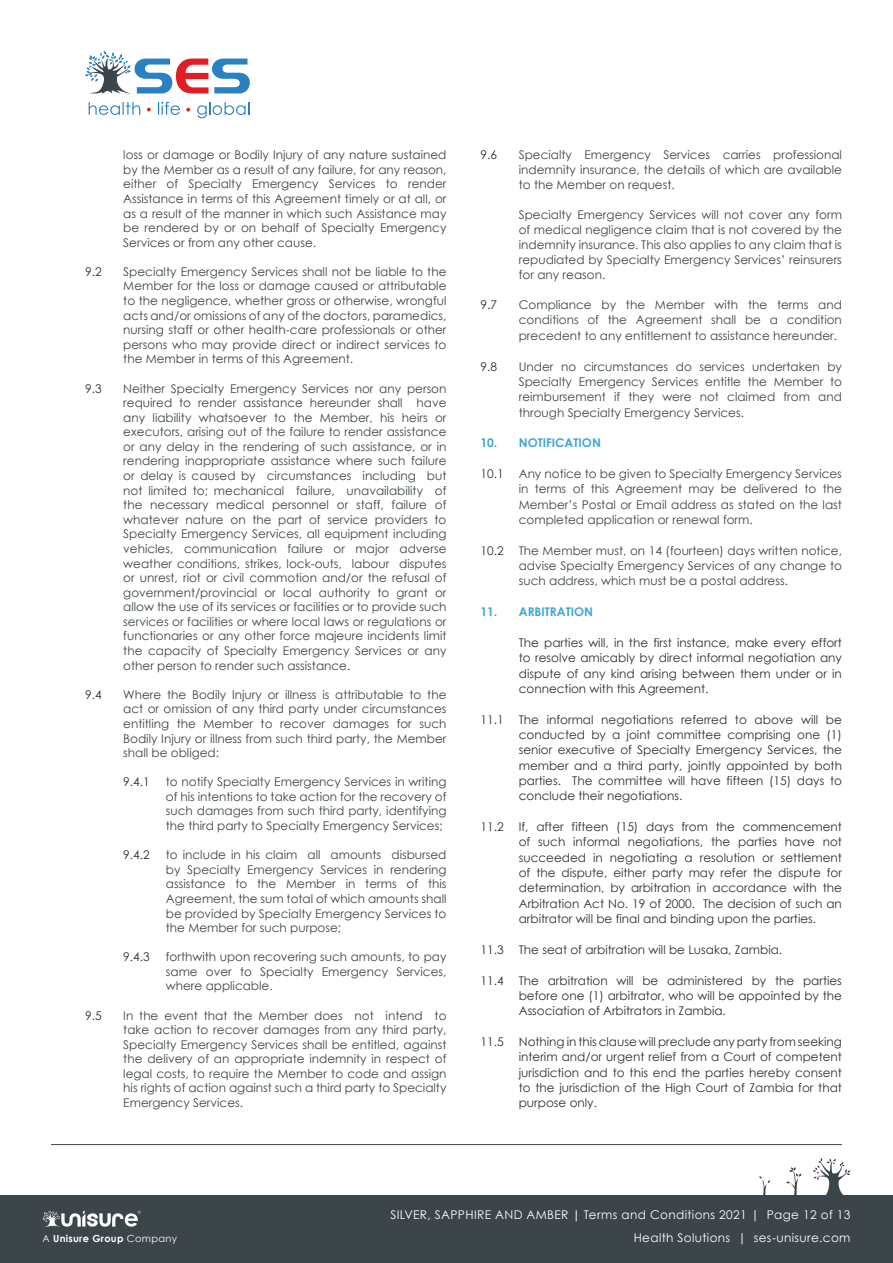
<style>
.page{position:relative;width:893px;height:1263px;background:#fff}
.page>*{position:absolute;margin:0;border:0;box-sizing:border-box;transform-origin:0 0}
.t1{font:12px/14.5px "Century Gothic";color:#3c4549;text-align:justify}
.t2{font:12px/15.3px "Century Gothic";color:#293135;text-align:justify}
.t3{font:12px "Century Gothic";letter-spacing:.03em;color:#fff}
.t4{font:700 12px "Century Gothic";color:#3fa6d7}
.t5{font:700 9.75px "Century Gothic";letter-spacing:.03em;color:#fff}
.s1{color:#293135}
.s2{font-weight:700}
.s3{font-weight:400}
</style>
<div class="page">
<div style="left:0;top:1195px;width:893px;height:68px;background:#3c4549"></div>
<svg style="left:759px;top:1176px;width:11px;height:19px"></svg>
<svg style="left:786px;top:1167px;width:16px;height:28px"></svg>
<svg style="left:813px;top:1158px;width:37px;height:37px"></svg>
<svg style="left:43px;top:1210px;width:98px;height:17px"></svg>
<svg style="left:89px;top:102px;width:51px;height:13px"></svg>
<svg style="left:147px;top:108px;width:4px;height:3px"></svg>
<svg style="left:158px;top:102px;width:22px;height:13px"></svg>
<svg style="left:186px;top:108px;width:4px;height:4px"></svg>
<svg style="left:197px;top:102px;width:52px;height:16px"></svg>
<svg style="left:85px;top:51px;width:165px;height:43px"></svg>
<hr style="left:51px;top:1144px;width:791px;height:1px;background:#3c4549">
<p class="t1" style="left:123px;top:147px;width:325px">loss or damage or Bodily Injury of any nature sustained by the Member as a result of any failure, for any reason, either of Specialty Emergency Services to render Assistance in terms of this Agreement timely or at all, or as a result of the manner in which such Assistance may be rendered by or on behalf of Specialty Emergency Services or from any other cause.</p>
<p class="t2" style="left:85px;top:264px;width:18px">9.2</p>
<p class="t1" style="left:123px;top:264px;width:325px">Specialty Emergency Services shall not be liable to the Member for the loss or damage caused or attributable to the negligence, whether gross or otherwise, wrongful acts and/or omissions of any of the doctors, paramedics, nursing staff or other health-care professionals or other persons who may provide direct or indirect services to the Member in terms of this Agreement.</p>
<p class="t2" style="left:85px;top:380px;width:18px">9.3</p>
<p class="t1" style="left:123px;top:381px;width:325px">Neither Specialty Emergency Services nor any person required to render assistance hereunder shall have any liability whatsoever to the Member, his heirs or executors, arising out of the failure to render assistance or any delay in the rendering of such assistance, or in rendering inappropriate assistance where such failure or delay is caused by circumstances including but not limited to; mechanical failure, unavailability of the necessary medical personnel or staff, failure of whatever nature on the part of service providers to Specialty Emergency Services, all equipment including vehicles, communication failure or major adverse weather conditions, strikes, lock-outs, labour disputes or unrest, riot or civil commotion and/or the refusal of government/provincial or local authority to grant or allow the use of its services or facilities or to provide such services or facilities or where local laws or regulations or functionaries or any other force majeure incidents limit the capacity of Specialty Emergency Services or any other person to render such assistance.</p>
<p class="t2" style="left:85px;top:687px;width:18px">9.4</p>
<p class="t1" style="left:123px;top:687px;width:325px">Where the Bodily Injury or illness is attributable to the act or omission of any third party under circumstances entitling the Member to recover damages for such Bodily Injury or illness from such third party, the Member shall be obliged:</p>
<p class="t2" style="left:123px;top:774px;width:28px">9.4.1</p>
<p class="t1" style="left:166px;top:774px;width:282px">to notify Specialty Emergency Services in writing of his intentions to take action for the recovery of such damages from such third party, identifying the third party to Specialty Emergency Services;</p>
<p class="t2" style="left:123px;top:847px;width:28px">9.4.2</p>
<p class="t1" style="left:166px;top:847px;width:282px">to include in his claim all amounts disbursed by Specialty Emergency Services in rendering assistance to the Member in terms of this Agreement, the sum total of which amounts shall be provided by Specialty Emergency Services to the Member for such purpose;</p>
<p class="t2" style="left:123px;top:949px;width:28px">9.4.3</p>
<p class="t1" style="left:166px;top:949px;width:282px">forthwith upon recovering such amounts, to pay same over to Specialty Emergency Services, where applicable.</p>
<p class="t2" style="left:85px;top:1007px;width:18px">9.5</p>
<p class="t1" style="left:123px;top:1008px;width:325px">In the event that the Member does not intend to take action to recover damages from any third party, Specialty Emergency Services shall be entitled, against the delivery of an appropriate indemnity in respect of legal costs, to require the Member to code and assign his rights of action against such a third party to Specialty Emergency Services.</p>
<p class="t2" style="left:480px;top:147px;width:18px">9.6</p>
<p class="t1" style="left:519px;top:147px;width:325px">Specialty Emergency Services carries professional indemnity insurance, the details of which are available to the Member on request.</p>
<p class="t1" style="left:519px;top:207px;width:325px">Specialty Emergency Services will not cover any form of medical negligence claim that is not covered by the indemnity insurance. This also applies to any claim that is repudiated by Specialty Emergency Services’ reinsurers for any reason.</p>
<p class="t2" style="left:480px;top:297px;width:18px">9.7</p>
<p class="t1" style="left:519px;top:297px;width:325px;line-height:15.5px">Compliance by the Member with the terms and conditions of the Agreement shall be a condition precedent to any entitlement to assistance hereunder.</p>
<p class="t2" style="left:480px;top:358px;width:18px">9.8</p>
<p class="t1" style="left:519px;top:358px;width:325px;line-height:15.3px">Under no circumstances do services undertaken by Specialty Emergency Services entitle the Member to reimbursement if they were not claimed from and through Specialty Emergency Services.</p>
<p class="t4" style="left:480px;top:434px;width:122px">10. NOTIFICATION</p>
<p class="t1" style="left:519px;top:466px;width:325px;line-height:15.3px;text-indent:-38px"><span class="s1">10.1</span> Any notice to be given to Specialty Emergency Services in terms of this Agreement may be delivered to the Member’s Postal or Email address as stated on the last completed application or renewal form.</p>
<p class="t1" style="left:519px;top:542px;width:325px;line-height:15.3px;text-indent:-38px"><span class="s1">10.2</span> The Member must, on 14 (fourteen) days written notice, advise Specialty Emergency Services of any change to such address, which must be a postal address.</p>
<p class="t4" style="left:480px;top:603px;width:114px">11. ARBITRATION</p>
<p class="t2" style="left:519px;top:635px;width:325px">The parties will, in the first instance, make every effort to resolve amicably by direct informal negotiation any dispute of any kind arising between them under or in connection with this Agreement.</p>
<p class="t2" style="left:519px;top:711px;width:325px;text-indent:-38px">11.1 The informal negotiations referred to above will be conducted by a joint committee comprising one (1) senior executive of Specialty Emergency Services, the member and a third party, jointly appointed by both parties. The committee will have fifteen (15) days to conclude their negotiations.</p>
<p class="t2" style="left:519px;top:819px;width:325px;text-indent:-38px">11.2 If, after fifteen (15) days from the commencement of such informal negotiations, the parties have not succeeded in negotiating a resolution or settlement of the dispute, either party may refer the dispute for determination, by arbitration in accordance with the Arbitration Act No. 19 of 2000. The decision of such an arbitrator will be final and binding upon the parties.</p>
<p class="t2" style="left:480px;top:942px;width:303px">11.3 The seat of arbitration will be Lusaka, Zambia.</p>
<p class="t2" style="left:519px;top:972px;width:325px;text-indent:-38px">11.4 The arbitration will be administered by the parties before one (1) arbitrator, who will be appointed by the Association of Arbitrators in Zambia.</p>
<p class="t2" style="left:519px;top:1034px;width:325px;text-indent:-38px">11.5 Nothing in this clause will preclude any party from seeking interim and/or urgent relief from a Court of competent jurisdiction and to this end the parties hereby consent to the jurisdiction of the High Court of Zambia for that purpose only.</p>
<p class="t3" style="left:390px;top:1208px;width:462px">SILVER, SAPPHIRE AND AMBER <span class="s2">|</span> Terms and Conditions 2021 | Page 12 of 13</p>
<p class="t5" style="left:43px;top:1230px;width:136px"><span class="s3">A</span> Unisure Group <span class="s3">Company</span></p>
<p class="t3" style="left:634px;top:1231px;width:218px">Health Solutions | ses-unisure.com</p>
</div>
